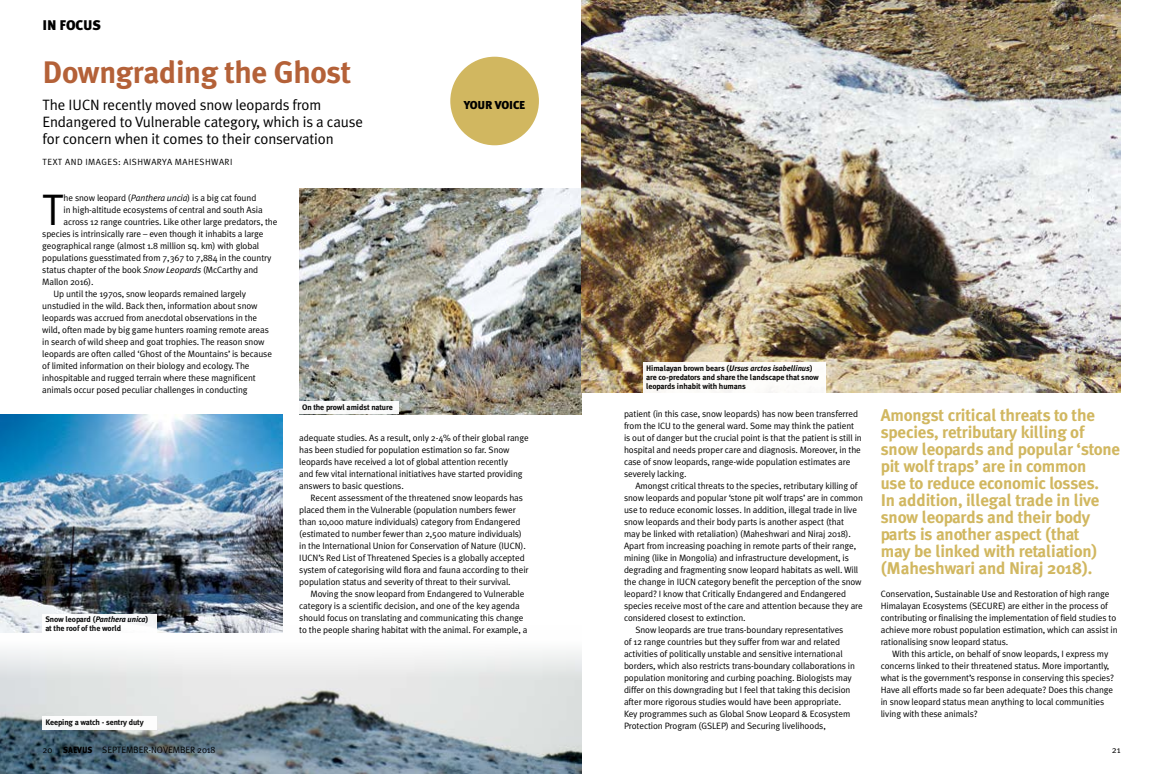
<style>
.page{position:relative;width:1163px;height:774px;background:#fff}
.page>*{position:absolute;margin:0;border:0;box-sizing:border-box;transform-origin:0 0}
.t1{font:44.2px "Meta Plus Normal";color:#000}
.t2{font:700 31.1px "Meta Plus";letter-spacing:-.01em;color:#b46138}
.t3{font:700 17px/17px "Meta Plus";letter-spacing:-.01em;color:#d1b760}
.t4{font:15px/17px "Meta Plus Normal";letter-spacing:-.01em;color:#000}
.t5{font:900 14px "Meta Plus";letter-spacing:-.01em;color:#000}
.t6{font:900 11.5px "Meta Plus";letter-spacing:-.01em;color:#000}
.t7{font:9.2px/12px "Meta Plus Normal";letter-spacing:-.01em;color:#000}
.t8{font:9px "Meta Plus Normal";letter-spacing:.05em;color:#000}
.t9{font:700 8px/9px "Meta Plus";letter-spacing:-.01em;color:#000}
.s1{font-style:italic}
.s2{font-family:"Meta Plus";font-weight:900;font-size:9px}
</style>
<div class="page">
<div style="left:450px;top:57px;width:89px;height:88px;background:#d1b760;border-radius:50%"></div>
<img style="left:299px;top:189px;width:282px;height:225px">
<img style="left:0;top:626px;width:581px;height:148px">
<img style="left:0;top:414px;width:282px;height:218px">
<img style="left:581px;top:0;width:539px;height:393px">
<div style="left:299px;top:401px;width:99px;height:13px;background:#fff"></div>
<div style="left:43px;top:716px;width:113px;height:13px;background:#fff"></div>
<div style="left:643px;top:362px;width:182px;height:31px;background:#fff"></div>
<div style="left:43px;top:614px;width:114px;height:19px;background:#fff"></div>
<h3 class="t5" style="left:43px;top:17px;width:60px">IN FOCUS</h3>
<h2 class="t2" style="left:43px;top:54px;width:310px">Downgrading the Ghost</h2>
<h3 class="t4" style="left:43px;top:96px;width:322px">The IUCN recently moved snow leopards from<br>Endangered to Vulnerable category, which is a cause for concern when it comes to their conservation</h3>
<p class="t8" style="left:43px;top:156px;width:191px">TEXT AND IMAGES: AISHWARYA MAHESHWARI</p>
<h1 class="t1" style="left:42px;top:184px;width:23px">T</h1>
<p class="t7" style="left:64px;top:191px;width:194px">he snow leopard (<span class="s1">Panthera uncia</span>) is a big cat found</p>
<p class="t7" style="left:64px;top:203px;width:200px">in high-altitude ecosystems of central and south Asia</p>
<p class="t7" style="left:64px;top:215px;width:215px">across 12 range countries. Like other large predators, the</p>
<p class="t7" style="left:42px;top:227px;width:223px">species is intrinsically rare – even though it inhabits a large</p>
<p class="t7" style="left:42px;top:239px;width:218px">geographical range (almost 1.8 million sq. km) with global</p>
<p class="t7" style="left:42px;top:251px;width:231px">populations guesstimated from 7,367 to 7,884 in the country</p>
<p class="t7" style="left:42px;top:263px;width:217px">status chapter of the book <span class="s1">Snow Leopards</span> (McCarthy and</p>
<p class="t7" style="left:42px;top:275px;width:53px">Mallon 2016).</p>
<p class="t7" style="left:54px;top:287px;width:194px">Up until the 1970s, snow leopards remained largely</p>
<p class="t7" style="left:42px;top:299px;width:217px">unstudied in the wild. Back then, information about snow</p>
<p class="t7" style="left:42px;top:311px;width:216px">leopards was accrued from anecdotal observations in the</p>
<p class="t7" style="left:42px;top:323px;width:228px">wild, often made by big game hunters roaming remote areas</p>
<p class="t7" style="left:42px;top:335px;width:224px">in search of wild sheep and goat trophies. The reason snow</p>
<p class="t7" style="left:42px;top:347px;width:231px">leopards are often called ‘Ghost of the Mountains’ is because</p>
<p class="t7" style="left:42px;top:359px;width:209px">of limited information on their biology and ecology. The</p>
<p class="t7" style="left:42px;top:371px;width:215px">inhospitable and rugged terrain where these magnificent</p>
<p class="t7" style="left:42px;top:383px;width:207px">animals occur posed peculiar challenges in conducting</p>
<p class="t9" style="left:302px;top:403px;width:92px">On the prowl amidst nature</p>
<p class="t6" style="left:464px;top:98px;width:63px">YOUR VOICE</p>
<p class="t9" style="left:45px;top:614px;width:104px">Snow leopard (<span class="s1">Panthera unica</span>) at the roof of the world</p>
<p class="t9" style="left:45px;top:718px;width:100px">Keeping a watch - sentry duty</p>
<p class="t7" style="left:299px;top:431px;width:231px">adequate studies. As a result, only 2-4% of their global range has been studied for population estimation so far. Snow leopards have received a lot of global attention recently<br>and few vital international initiatives have started providing answers to basic questions.</p>
<p class="t7" style="left:299px;top:491px;width:231px;text-indent:11px">Recent assessment of the threatened snow leopards has placed them in the Vulnerable (population numbers fewer than 10,000 mature individuals) category from Endangered (estimated to number fewer than 2,500 mature individuals) in the International Union for Conservation of Nature (IUCN).<br>IUCN’s Red List of Threatened Species is a globally accepted system of categorising wild flora and fauna according to their population status and severity of threat to their survival.</p>
<p class="t7" style="left:299px;top:587px;width:230px;text-indent:11px">Moving the snow leopard from Endangered to Vulnerable category is a scientific decision, and one of the key agenda should focus on translating and communicating this change to the people sharing habitat with the animal. For example, a</p>
<p class="t9" style="left:646px;top:364px;width:174px">Himalayan brown bears (<span class="s1">Ursus arctos isabellinus</span>) are co-predators and share the landscape that snow leopards inhabit with humans</p>
<p class="t7" style="left:624px;top:407px;width:239px">patient (in this case, snow leopards) has now been transferred from the ICU to the general ward. Some may think the patient is out of danger but the crucial point is that the patient is still in hospital and needs proper care and diagnosis. Moreover, in the case of snow leopards, range-wide population estimates are severely lacking.</p>
<p class="t7" style="left:635px;top:479px;width:224px">Amongst critical threats to the species, retributary killing of</p>
<p class="t7" style="left:624px;top:491px;width:240px">snow leopards and popular ‘stone pit wolf traps’ are in common</p>
<p class="t7" style="left:624px;top:503px;width:234px">use to reduce economic losses. In addition, illegal trade in live</p>
<p class="t7" style="left:624px;top:515px;width:221px">snow leopards and their body parts is another aspect (that</p>
<p class="t7" style="left:624px;top:527px;width:228px">may be linked with retaliation) (Maheshwari and Niraj 2018).</p>
<p class="t7" style="left:624px;top:539px;width:234px">Apart from increasing poaching in remote parts of their range,</p>
<p class="t7" style="left:624px;top:551px;width:226px">mining (like in Mongolia) and infrastructure development, is</p>
<p class="t7" style="left:624px;top:563px;width:236px">degrading and fragmenting snow leopard habitats as well. Will</p>
<p class="t7" style="left:624px;top:575px;width:239px">the change in IUCN category benefit the perception of the snow</p>
<p class="t7" style="left:624px;top:587px;width:223px">leopard? I know that Critically Endangered and Endangered</p>
<p class="t7" style="left:624px;top:599px;width:240px">species receive most of the care and attention because they are</p>
<p class="t7" style="left:624px;top:611px;width:123px">considered closest to extinction.</p>
<p class="t7" style="left:635px;top:623px;width:209px">Snow leopards are true trans-boundary representatives</p>
<p class="t7" style="left:624px;top:635px;width:217px">of 12 range countries but they suffer from war and related</p>
<p class="t7" style="left:624px;top:647px;width:220px">activities of politically unstable and sensitive international</p>
<p class="t7" style="left:624px;top:659px;width:232px">borders, which also restricts trans-boundary collaborations in</p>
<p class="t7" style="left:624px;top:671px;width:229px">population monitoring and curbing poaching. Biologists may</p>
<p class="t7" style="left:624px;top:683px;width:228px">differ on this downgrading but I feel that taking this decision</p>
<p class="t7" style="left:624px;top:695px;width:218px">after more rigorous studies would have been appropriate.</p>
<p class="t7" style="left:624px;top:707px;width:228px">Key programmes such as Global Snow Leopard &amp; Ecosystem</p>
<p class="t7" style="left:624px;top:719px;width:203px">Protection Program (GSLEP) and Securing livelihoods,</p>
<p class="t3" style="left:880px;top:406px;width:241px">Amongst critical threats to the species, retributary killing of snow leopards and popular ‘stone pit wolf traps’ are in common<br>use to reduce economic losses.<br>In addition, illegal trade in live snow leopards and their body parts is another aspect (that<br>may be linked with retaliation) (Maheshwari and Niraj 2018).</p>
<p class="t7" style="left:880px;top:587px;width:238px">Conservation, Sustainable Use and Restoration of high range Himalayan Ecosystems (SECURE) are either in the process of contributing or finalising the implementation of field studies to achieve more robust population estimation, which can assist in rationalising snow leopard status.</p>
<p class="t7" style="left:880px;top:647px;width:235px;text-indent:11px">With this article, on behalf of snow leopards, I express my concerns linked to their threatened status. More importantly, what is the government’s response in conserving this species?<br>Have all efforts made so far been adequate? Does this change in snow leopard status mean anything to local communities living with these animals?</p>
<p class="t7" style="left:43px;top:743px;width:174px">20 <span class="s2">SAEVUS</span> SEPTEMBER-NOVEMBER 2018</p>
<p class="t7" style="left:1111px;top:743px;width:10px">21</p>
</div>
